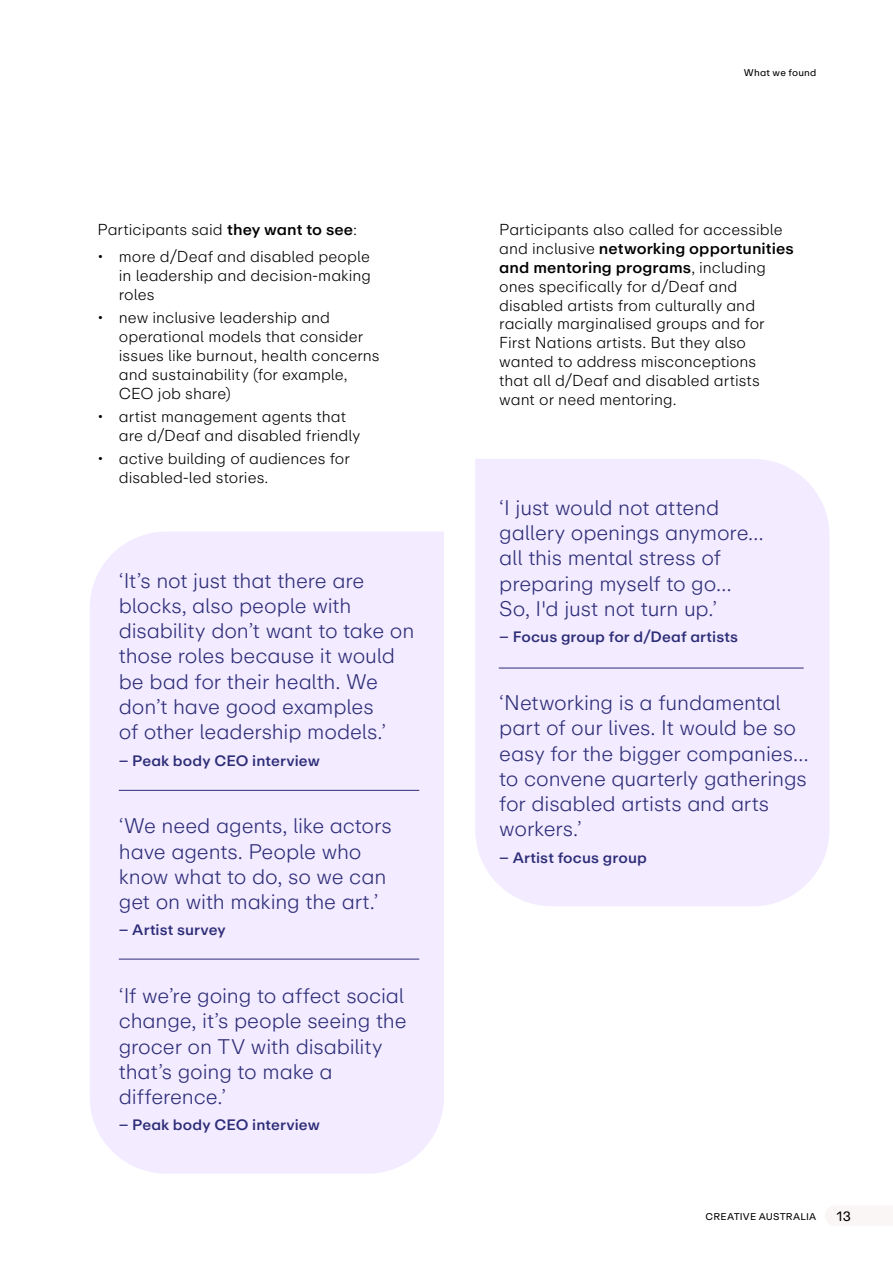
<style>
.page{position:relative;width:893px;height:1263px;background:#fff}
.page>*{position:absolute;margin:0;border:0;box-sizing:border-box;transform-origin:0 0}
.Pull_Quote{font:300 21px/25.2px "ABC Repro";letter-spacing:-.005em;color:#2d2d78}
.Body_Text{font:300 15.75px/18.9px "ABC Repro";color:#000}
.Pull_Quote___Author_SA{font:500 15px "ABC Repro";letter-spacing:.005em;color:#2d2d78}
.t1{font:13.5px "ABC Repro";color:#000}
.t2{font:9.75px "ABC Repro";letter-spacing:.02em;color:#000}
.s1{font-weight:500}
</style>
<div class="page">
<div style="left:90px;top:532px;width:354px;height:642px;background:#f3ebff"></div>
<div style="left:475px;top:459px;width:354px;height:447px;background:#f3ebff"></div>
<hr style="left:499px;top:668px;width:305px;height:1px;background:#2d2d78">
<hr style="left:119px;top:790px;width:300px;height:1px;background:#2d2d78">
<hr style="left:119px;top:959px;width:300px;height:1px;background:#2d2d78">
<p class="Body_Text" style="left:98px;top:220px;width:261px">Participants said <span class="s1">they want to see</span>:</p>
<p class="Body_Text" style="left:119px;top:247px;width:254px;text-align:justify;text-indent:-21px">• more d/Deaf and disabled people in leadership and decision-making roles</p>
<p class="Body_Text" style="left:119px;top:308px;width:262px;text-indent:-21px">• new inclusive leadership and operational models that consider issues like burnout, health concerns and sustainability (for example,<br>CEO job share)</p>
<p class="Body_Text" style="left:119px;top:407px;width:243px;text-indent:-21px">• artist management agents that are d/Deaf and disabled friendly</p>
<p class="Body_Text" style="left:119px;top:449px;width:233px;text-indent:-21px">• active building of audiences for disabled-led stories.</p>
<p class="Pull_Quote" style="left:119px;top:568px;width:297px">‘It’s not just that there are blocks, also people with disability don’t want to take on those roles because it would be bad for their health. We don’t have good examples<br>of other leadership models.’</p>
<p class="Pull_Quote___Author_SA" style="left:119px;top:750px;width:203px">– Peak body CEO interview</p>
<p class="Pull_Quote" style="left:119px;top:813px;width:274px">‘We need agents, like actors have agents. People who know what to do, so we can get on with making the art.’</p>
<p class="Pull_Quote___Author_SA" style="left:119px;top:920px;width:108px">– Artist survey</p>
<p class="Pull_Quote" style="left:119px;top:983px;width:289px">‘If we’re going to affect social change, it’s people seeing the grocer on TV with disability that’s going to make a difference.’</p>
<p class="Pull_Quote___Author_SA" style="left:119px;top:1115px;width:203px">– Peak body CEO interview</p>
<p class="t2" style="left:744px;top:66px;width:74px">What we found</p>
<p class="Body_Text" style="left:499px;top:220px;width:296px">Participants also called for accessible and inclusive <span class="s1">networking opportunities and mentoring programs</span>, including ones specifically for d/Deaf and disabled artists from culturally and racially marginalised groups and for First Nations artists. But they also wanted to address misconceptions<br>that all d/Deaf and disabled artists want or need mentoring.</p>
<p class="Pull_Quote" style="left:499px;top:495px;width:266px">‘I just would not attend gallery openings anymore… all this mental stress of preparing myself to go…<br>So, I'd just not turn up.’</p>
<p class="Pull_Quote___Author_SA" style="left:499px;top:627px;width:240px">– Focus group for d/Deaf artists</p>
<p class="Pull_Quote" style="left:499px;top:690px;width:311px">‘Networking is a fundamental part of our lives. It would be so easy for the bigger companies… to convene quarterly gatherings for disabled artists and arts workers.’</p>
<p class="Pull_Quote___Author_SA" style="left:499px;top:848px;width:149px">– Artist focus group</p>
<p class="t2" style="left:706px;top:1210px;width:112px">CREATIVE AUSTRALIA</p>
<p class="t1" style="left:837px;top:1207px;width:16px">13</p>
</div>
